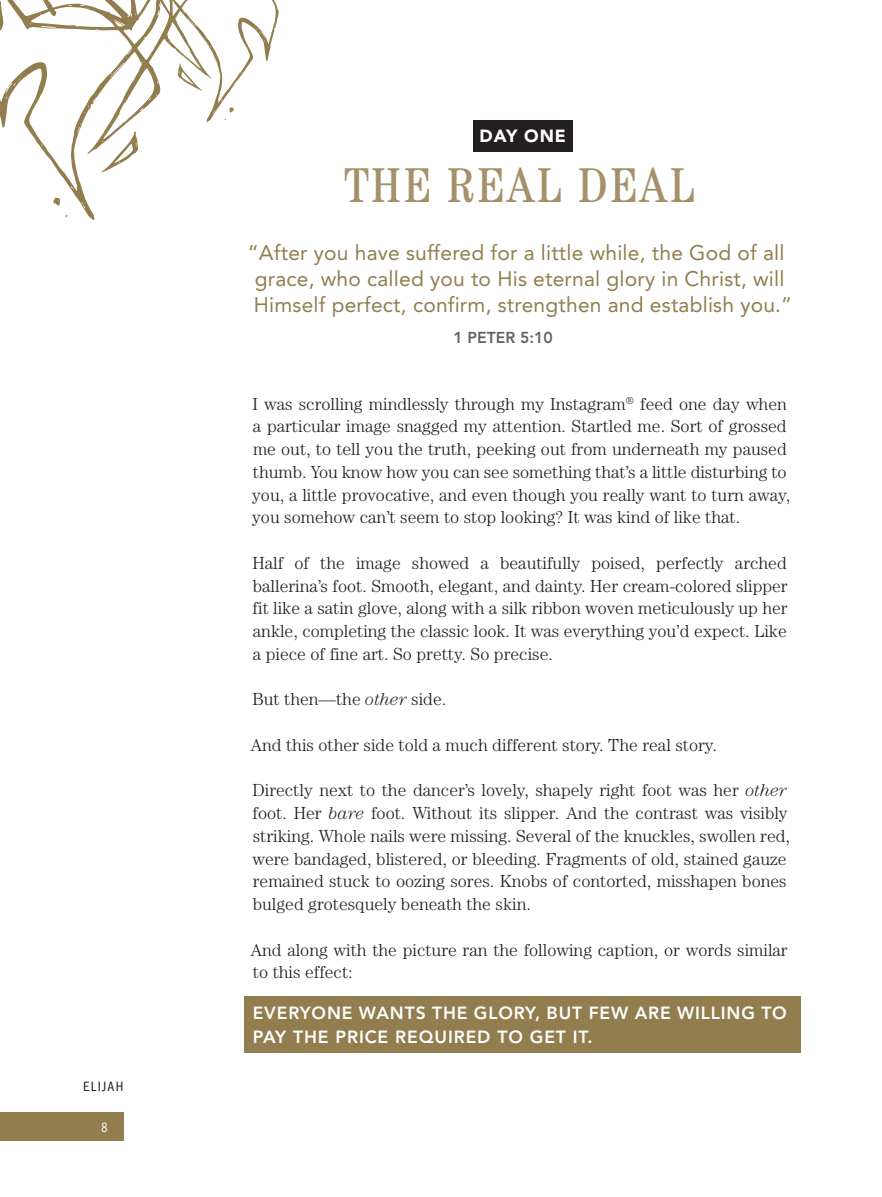
<style>
.page{position:relative;width:882px;height:1197px;background:#fff}
.page>*{position:absolute;margin:0;border:0;box-sizing:border-box;transform-origin:0 0}
.t1{font:condensed 49px "Century Std";letter-spacing:.05em;color:#a49169}
.t2{font:21px/26.2px "Avenir LT Std";letter-spacing:.01em;color:#927d4f}
.t3{font:300 17.5px/22.8px "Century Std";color:#231f20}
.t4{font:800 17.5px/24.5px "Avenir LT Std";letter-spacing:.05em;color:#fff}
.t5{font:900 17.5px "Avenir LT Std";letter-spacing:.05em;color:#fff}
.t6{font:800 15.75px "Avenir LT Std";color:#636366}
.t7{font:condensed 14px "ITC Franklin Gothic Std";letter-spacing:.1em;color:#231f20}
.t8{font:14px "ITC Franklin Gothic Std Bk Cp";color:#fff}
.s1{font-style:italic}
</style>
<div class="page">
<div style="left:474px;top:120px;width:99px;height:31px;background:#231f20"></div>
<div style="left:244px;top:996px;width:557px;height:57px;background:#927d4f"></div>
<svg style="left:0;top:0;width:279px;height:220px"></svg>
<div style="left:0;top:1113px;width:123px;height:28px;background:#927d4f"></div>
<p class="t7" style="left:83px;top:1079px;width:42px">ELIJAH</p>
<p class="t8" style="left:101px;top:1119px;width:7px">8</p>
<p class="t5" style="left:480px;top:125px;width:88px">DAY ONE</p>
<h1 class="t1" style="left:344px;top:157px;width:352px">THE REAL DEAL</h1>
<p class="t2" style="left:248px;top:240px;width:546px">“After you have suffered for a little while, the God of all grace, who called you to His eternal glory in Christ, will<br>Himself perfect, confirm, strengthen and establish you.”</p>
<p class="t6" style="left:454px;top:328px;width:101px">1 PETER 5:10</p>
<p class="t3" style="left:252px;top:392px;width:540px">I was scrolling mindlessly through my Instagram<sup>®</sup> feed one day when a particular image snagged my attention. Startled me. Sort of grossed me out, to tell you the truth, peeking out from underneath my paused thumb. You know how you can see something that’s a little disturbing to you, a little provocative, and even though you really want to turn away, you somehow can’t seem to stop looking? It was kind of like that.</p>
<p class="t3" style="left:252px;top:551px;width:537px;text-align:justify">Half of the image showed a beautifully poised, perfectly arched ballerina’s foot. Smooth, elegant, and dainty. Her cream-colored slipper fit like a satin glove, along with a silk ribbon woven meticulously up her ankle, completing the classic look. It was everything you’d expect. Like a piece of fine art. So pretty. So precise.</p>
<p class="t3" style="left:252px;top:688px;width:195px">But then—the <span class="s1">other</span> side.</p>
<p class="t3" style="left:250px;top:733px;width:468px">And this other side told a much different story. The real story.</p>
<p class="t3" style="left:252px;top:779px;width:539px">Directly next to the dancer’s lovely, shapely right foot was her <span class="s1">other </span>foot. Her <span class="s1">bare</span> foot. Without its slipper. And the contrast was visibly striking. Whole nails were missing. Several of the knuckles, swollen red, were bandaged, blistered, or bleeding. Fragments of old, stained gauze remained stuck to oozing sores. Knobs of contorted, misshapen bones bulged grotesquely beneath the skin.</p>
<p class="t3" style="left:251px;top:938px;width:539px">And along with the picture ran the following caption, or words similar to this effect:</p>
<p class="t4" style="left:253px;top:1000px;width:536px">EVERYONE WANTS THE GLORY, BUT FEW ARE WILLING TO<br>PAY THE PRICE REQUIRED TO GET IT.</p>
</div>
